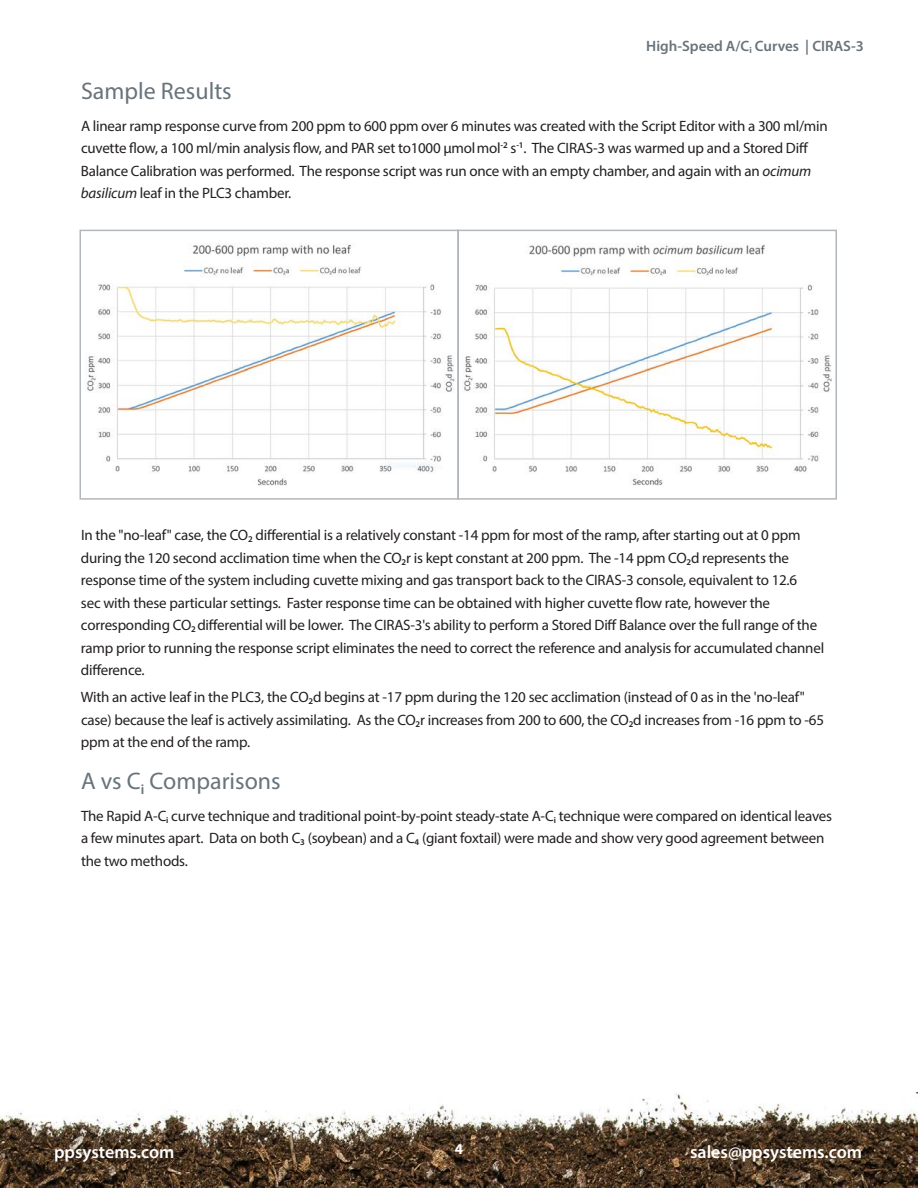
<style>
.page{position:relative;width:918px;height:1188px;background:#fff}
.page>*{position:absolute;margin:0;border:0;box-sizing:border-box;transform-origin:0 0}
.t1{font:24px "Myriad Pro";color:#68737a}
.t2{font:600 18px "Myriad Pro";color:#fff}
.t3{font:15px/22.5px "Myriad Pro";letter-spacing:-.015em;color:#231f20}
.t4{font:600 15px "Myriad Pro";color:#68737a}
.t5{font:700 15px "Myriad Pro";color:#fff}
.s1{font-style:italic}
</style>
<div class="page">
<img style="left:0;top:1092px;width:918px;height:96px">
<img style="left:87px;top:244px;width:745px;height:242px">
<div style="left:80px;top:230px;width:379px;height:270px;border:2px solid #b2b7bb"></div>
<div style="left:458px;top:230px;width:379px;height:270px;border:2px solid #b2b7bb"></div>
<hr style="left:458px;top:230px;width:1px;height:270px;background:#b2b7bb">
<p class="t4" style="left:646px;top:37px;width:219px">High-Speed A/C<sub>i</sub> Curves | CIRAS-3</p>
<p class="t1" style="left:81px;top:76px;width:152px">Sample Results</p>
<p class="t3" style="left:81px;top:114px;width:748px">A linear ramp response curve from 200 ppm to 600 ppm over 6 minutes was created with the Script Editor with a 300 ml/min cuvette flow, a 100 ml/min analysis flow, and PAR set to1000 μmolmol<sup>-2</sup> s<sup>-1</sup>. The CIRAS-3 was warmed up and a Stored Diff Balance Calibration was performed. The response script was run once with an empty chamber, and again with an <span class="s1">ocimum basilicum</span> leaf in the PLC3 chamber.</p>
<p class="t3" style="left:81px;top:524px;width:745px">In the "no-leaf" case, the CO<sub>2</sub> differential is a relatively constant -14 ppm for most of the ramp, after starting out at 0 ppm during the 120 second acclimation time when the CO<sub>2</sub>r is kept constant at 200 ppm. The -14 ppm CO<sub>2</sub>d represents the response time of the system including cuvette mixing and gas transport back to the CIRAS-3 console, equivalent to 12.6<br>sec with these particular settings. Faster response time can be obtained with higher cuvette flow rate, however the corresponding CO<sub>2</sub> differential will be lower. The CIRAS-3's ability to perform a Stored Diff Balance over the full range of the ramp prior to running the response script eliminates the need to correct the reference and analysis for accumulated channel difference.</p>
<p class="t3" style="left:81px;top:686px;width:745px">With an active leaf in the PLC3, the CO<sub>2</sub>d begins at -17 ppm during the 120 sec acclimation (instead of 0 as in the 'no-leaf" case) because the leaf is actively assimilating. As the CO<sub>2</sub>r increases from 200 to 600, the CO<sub>2</sub>d increases from -16 ppm to -65 ppm at the end of the ramp.</p>
<p class="t1" style="left:81px;top:766px;width:201px">A vs C<sub>i</sub> Comparisons</p>
<p class="t3" style="left:81px;top:804px;width:753px">The Rapid A-C<sub>i</sub> curve technique and traditional point-by-point steady-state A-C<sub>i</sub> technique were compared on identical leaves a few minutes apart. Data on both C<sub>3</sub> (soybean) and a C<sub>4</sub> (giant foxtail) were made and show very good agreement between the two methods.</p>
<p class="t5" style="left:455px;top:1139px;width:10px">4</p>
<p class="t2" style="left:54px;top:1141px;width:122px">ppsystems.com</p>
<p class="t2" style="left:690px;top:1141px;width:174px">sales@ppsystems.com</p>
</div>
